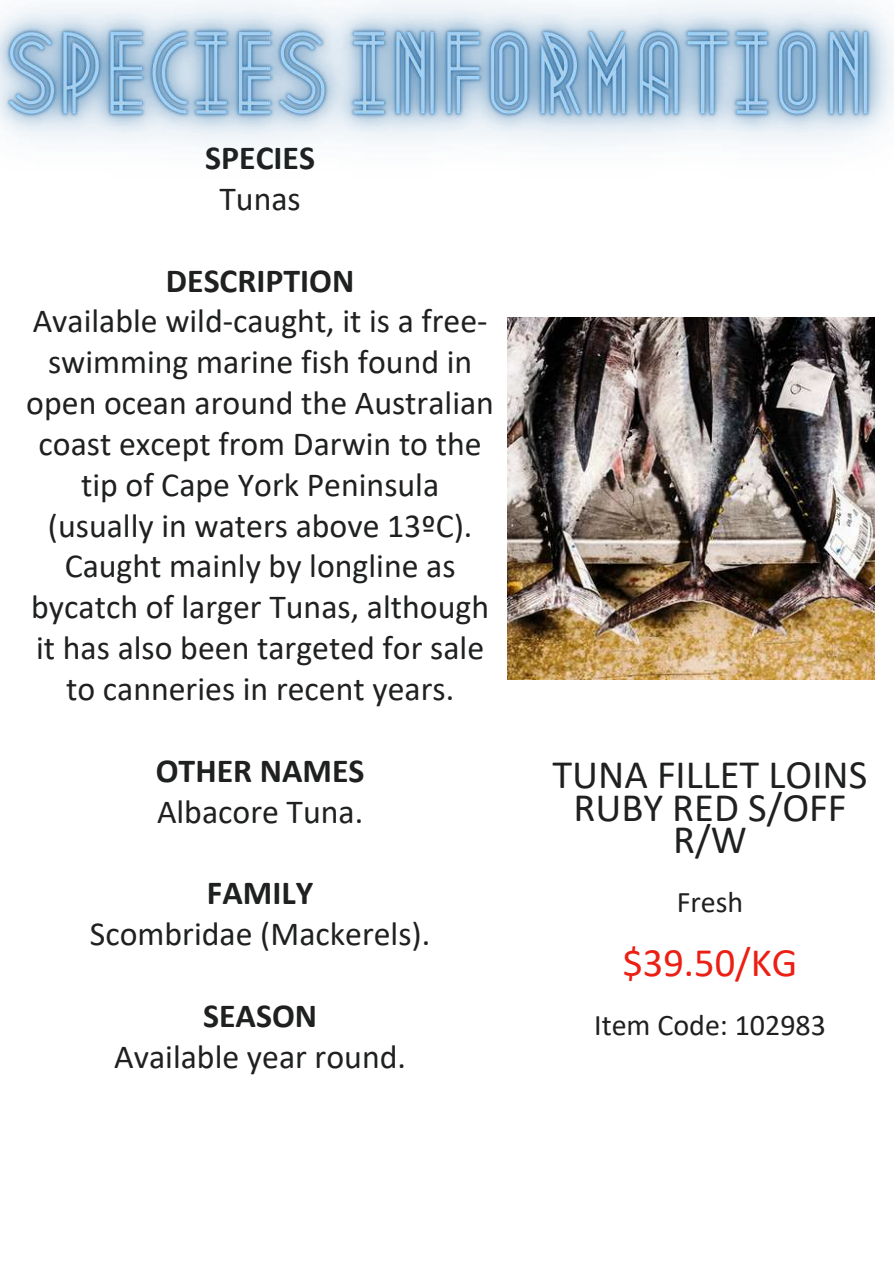
<style>
.page{position:relative;width:894px;height:1264px;background:#fff}
.page>*{position:absolute;margin:0;border:0;box-sizing:border-box;transform-origin:0 0}
.t1{font:40.5px/32.7px "Calibri";color:#1f2120;text-align:center}
.t2{font:40.5px "Calibri";color:#eb1f14}
.t3{font:33.75px/40.8px "Calibri";color:#1f2120;text-align:center}
.t4{font:700 33.75px "Calibri";color:#1f2120}
.t5{font:30px "Calibri";color:#1f2120}
</style>
<div class="page">
<img style="left:507px;top:317px;width:367px;height:362px">
<img style="left:0;top:2px;width:893px;height:143px">
<p class="t4" style="left:205px;top:144px;width:111px">SPECIES</p>
<p class="t3" style="left:219px;top:181px;width:83px">Tunas</p>
<p class="t4" style="left:166px;top:266px;width:190px">DESCRIPTION</p>
<p class="t3" style="left:26px;top:303px;width:469px">Available wild-caught, it is a free&shy;swimming marine fish found in open ocean around the Australian coast except from Darwin to the tip of Cape York Peninsula (usually in waters above 13ºC).<br>Caught mainly by longline as bycatch of larger Tunas, although it has also been targeted for sale to canneries in recent years.</p>
<p class="t4" style="left:156px;top:756px;width:210px">OTHER NAMES</p>
<p class="t3" style="left:157px;top:793px;width:208px">Albacore Tuna.</p>
<p class="t4" style="left:207px;top:878px;width:108px">FAMILY</p>
<p class="t3" style="left:90px;top:916px;width:342px">Scombridae (Mackerels).</p>
<p class="t4" style="left:203px;top:1001px;width:115px">SEASON</p>
<p class="t3" style="left:114px;top:1038px;width:293px">Available year round.</p>
<p class="t1" style="left:552px;top:761px;width:316px">TUNA FILLET LOINS<br>RUBY RED S/OFF<br>R/W</p>
<p class="t5" style="left:676px;top:889px;width:68px">Fresh</p>
<p class="t2" style="left:622px;top:945px;width:176px">$39.50/KG</p>
<p class="t5" style="left:594px;top:1012px;width:233px">Item Code: 102983</p>
</div>
